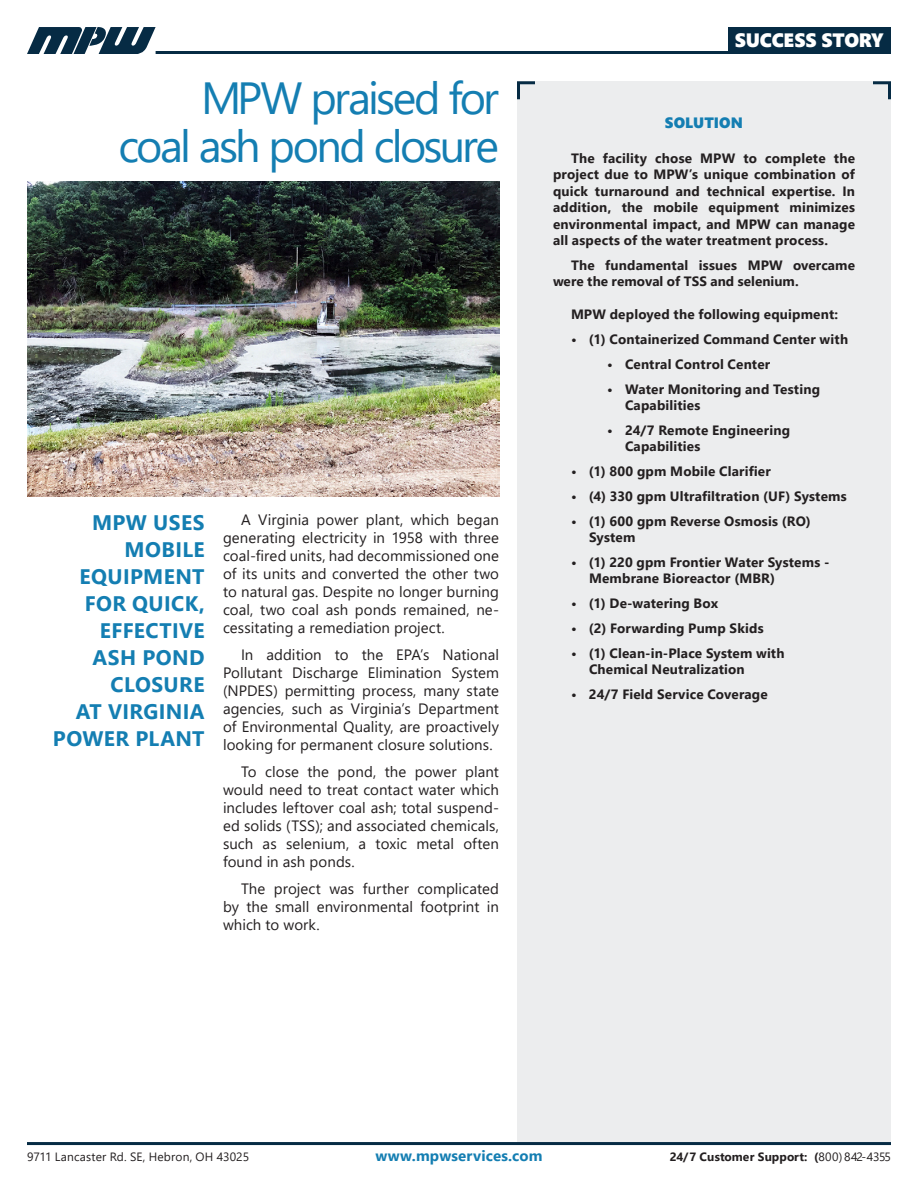
<style>
.page{position:relative;width:918px;height:1188px;background:#fff}
.page>*{position:absolute;margin:0;border:0;box-sizing:border-box;transform-origin:0 0}
.Headline{font:45px/48px "Segoe UI";letter-spacing:-.06em;color:#147eb2;text-align:right}
.Deck{font:700 21px/27px "Segoe UI";letter-spacing:.02em;color:#147eb2;text-align:right}
.Deck-2{font:19.35px "Segoe UI Black";letter-spacing:-.01em;color:#fff}
.Body_Copy{font:15px/18px "Segoe UI";letter-spacing:.005em;color:#231f20;text-align:justify}
.t1{font:700 15px "Segoe UI";letter-spacing:.01em;color:#147eb2}
.Subhead{font:15px "Segoe UI Black";letter-spacing:.01em;color:#147eb2}
.Solution_Bulleted_Li{font:700 13.5px/16.5px "Segoe UI";letter-spacing:.01em;color:#231f20}
.Solution{font:700 13.5px/16.5px "Segoe UI";letter-spacing:.01em;color:#231f20;text-align:justify}
.t2{font:12px "Segoe UI";letter-spacing:.015em;color:#231f20}
.t3{font:700 12px "Segoe UI";letter-spacing:.015em;color:#231f20}
.s1{font-weight:400}
</style>
<div class="page">
<div style="left:517px;top:81px;width:374px;height:1061px;background:#ecedee"></div>
<svg style="left:517px;top:81px;width:18px;height:19px"></svg>
<svg style="left:873px;top:81px;width:18px;height:19px"></svg>
<hr style="left:156px;top:51px;width:611px;height:3px;background:#062b44">
<svg style="left:27px;top:27px;width:129px;height:27px"></svg>
<div style="left:728px;top:27px;width:163px;height:27px;background:#062b44"></div>
<hr style="left:27px;top:1142px;width:864px;height:3px;background:#062b44">
<img style="left:27px;top:181px;width:472px;height:315px">
<p class="Headline" style="left:119px;top:73px;width:382px">MPW praised for coal ash pond closure</p>
<p class="Deck" style="left:80px;top:509px;width:127px">MPW USES<br>MOBILE<br>EQUIPMENT<br>FOR QUICK,<br>EFFECTIVE<br>ASH POND<br>CLOSURE</p>
<p class="Deck" style="left:53px;top:698px;width:153px">AT VIRGINIA<br>POWER PLANT</p>
<p class="Body_Copy" style="left:223px;top:511px;width:278px;text-indent:18px">A Virginia power plant, which began generating electricity in 1958 with three coal-fired units, had decommissioned one of its units and converted the other two to natural gas. Despite no longer burning coal, two coal ash ponds remained, ne&shy;cessitating a remediation project.</p>
<p class="Body_Copy" style="left:223px;top:646px;width:278px;text-indent:18px">In addition to the EPA’s National Pollutant Discharge Elimination System (NPDES) permitting process, many state agencies, such as Virginia’s Department of Environmental Quality, are proactively looking for permanent closure solutions.</p>
<p class="Body_Copy" style="left:223px;top:763px;width:278px;text-indent:18px">To close the pond, the power plant would need to treat contact water which includes leftover coal ash; total suspend&shy;ed solids (TSS); and associated chemicals, such as selenium, a toxic metal often found in ash ponds.</p>
<p class="Body_Copy" style="left:223px;top:880px;width:278px;text-indent:18px">The project was further complicated by the small environmental footprint in which to work.</p>
<p class="Deck-2" style="left:735px;top:27px;width:150px">SUCCESS STORY</p>
<p class="Subhead" style="left:665px;top:112px;width:80px">SOLUTION</p>
<p class="Solution" style="left:553px;top:150px;width:304px;text-indent:18px">The facility chose MPW to complete the project due to MPW’s unique combination of quick turnaround and technical expertise. In addition, the mobile equipment minimizes environmental impact, and MPW can manage all aspects of the water treatment process.</p>
<p class="Solution" style="left:553px;top:257px;width:303px;text-indent:18px">The fundamental issues MPW overcame were the removal of TSS and selenium.</p>
<p class="Solution_Bulleted_Li" style="left:571px;top:306px;width:269px">MPW deployed the following equipment:</p>
<p class="Solution_Bulleted_Li" style="left:571px;top:331px;width:279px">• (1) Containerized Command Center with</p>
<p class="Solution_Bulleted_Li" style="left:607px;top:356px;width:165px">• Central Control Center</p>
<p class="Solution_Bulleted_Li" style="left:625px;top:381px;width:197px;text-indent:-18px">• Water Monitoring and Testing<br>Capabilities</p>
<p class="Solution_Bulleted_Li" style="left:625px;top:422px;width:167px;text-indent:-18px">• 24/7 Remote Engineering<br>Capabilities</p>
<p class="Solution_Bulleted_Li" style="left:571px;top:463px;width:201px">• (1) 800 gpm Mobile Clarifier</p>
<p class="Solution_Bulleted_Li" style="left:571px;top:488px;width:277px">• (4) 330 gpm Ultrafiltration (UF) Systems</p>
<p class="Solution_Bulleted_Li" style="left:589px;top:513px;width:223px;text-indent:-18px">• (1) 600 gpm Reverse Osmosis (RO)<br>System</p>
<p class="Solution_Bulleted_Li" style="left:589px;top:554px;width:242px;text-indent:-18px">• (1) 220 gpm Frontier Water Systems -<br>Membrane Bioreactor (MBR)</p>
<p class="Solution_Bulleted_Li" style="left:571px;top:595px;width:149px">• (1) De-watering Box</p>
<p class="Solution_Bulleted_Li" style="left:571px;top:620px;width:194px">• (2) Forwarding Pump Skids</p>
<p class="Solution_Bulleted_Li" style="left:589px;top:645px;width:197px;text-indent:-18px">• (1) Clean-in-Place System with<br>Chemical Neutralization</p>
<p class="Solution_Bulleted_Li" style="left:571px;top:686px;width:198px">• 24/7 Field Service Coverage</p>
<p class="t2" style="left:27px;top:1147px;width:224px">9711 Lancaster Rd. SE, Hebron, OH 43025</p>
<p class="t1" style="left:375px;top:1144px;width:169px">www.mpwservices.com</p>
<p class="t3" style="left:670px;top:1147px;width:223px">24/7 Customer Support: (<span class="s1">800) 842-4355</span></p>
</div>
